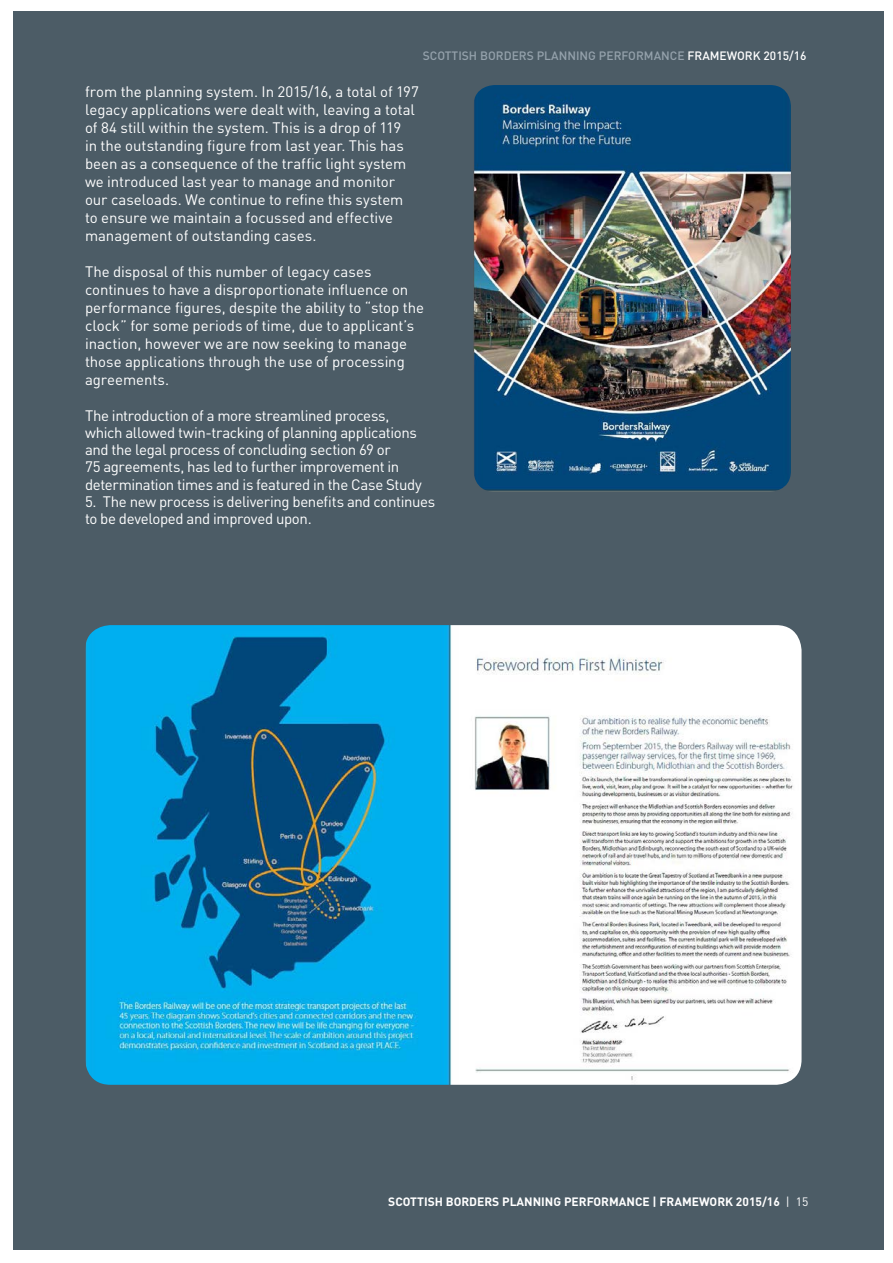
<style>
.page{position:relative;width:893px;height:1263px;background:#fff}
.page>*{position:absolute;margin:0;border:0;box-sizing:border-box;transform-origin:0 0}
.t1{font:15px/18px "DIN";letter-spacing:-.005em;color:#fff}
.t2{font:15px/17.2px "DIN";letter-spacing:-.025em;color:#fff}
.t3{font:700 12px "DIN";color:#fff}
.t4{font:500 12px "DIN";color:#95a2ac}
.s1{color:#fff}
.s2{font-weight:400}
</style>
<div class="page">
<div style="left:13px;top:11px;width:870px;height:1239px;background:#4c5c66"></div>
<img style="left:473px;top:85px;width:318px;height:407px">
<img style="left:85px;top:625px;width:716px;height:460px">
<p class="t4" style="left:423px;top:48px;width:385px">SCOTTISH BORDERS PLANNING PERFORMANCE <span class="s1">FRAMEWORK 2015/16</span></p>
<p class="t1" style="left:85px;top:83px;width:335px">from the planning system. In 2015/16, a total of 197 legacy applications were dealt with, leaving a total of 84 still within the system. This is a drop of 119<br>in the outstanding figure from last year. This has been as a consequence of the traffic light system we introduced last year to manage and monitor our caseloads. We continue to refine this system to ensure we maintain a focussed and effective management of outstanding cases.</p>
<p class="t1" style="left:85px;top:263px;width:340px">The disposal of this number of legacy cases continues to have a disproportionate influence on performance figures, despite the ability to “stop the clock” for some periods of time, due to applicant’s inaction, however we are now seeking to manage those applications through the use of processing agreements.</p>
<p class="t2" style="left:85px;top:406px;width:338px">The introduction of a more streamlined process, which allowed twin-tracking of planning applications and the legal process of concluding section 69 or<br>75 agreements, has led to further improvement in determination times and is featured in the Case Study</p>
<p class="t2" style="left:85px;top:492px;width:352px">5. The new process is delivering benefits and continues to be developed and improved upon.</p>
<p class="t3" style="left:388px;top:1194px;width:421px">SCOTTISH BORDERS PLANNING PERFORMANCE | FRAMEWORK 2015/16 <span class="s2">| 15</span></p>
</div>
